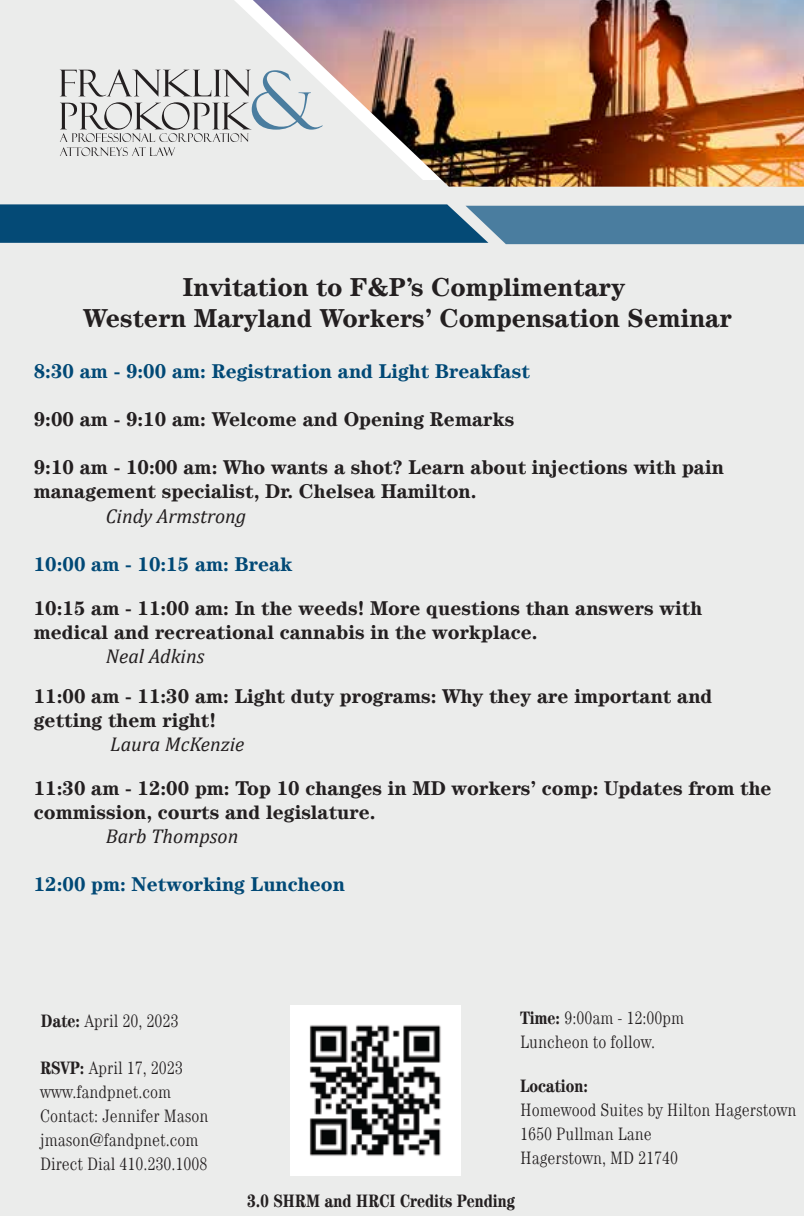
<style>
.page{position:relative;width:804px;height:1216px;background:#fff}
.page>*{position:absolute;margin:0;border:0;box-sizing:border-box;transform-origin:0 0}
.t1{font:700 26px/31.2px "Century LT";color:#231f20;text-align:center}
.t2{font:700 20px/24px "Century LT";color:#231f20}
.t3{font:700 20px "Century LT";color:#014976}
.t4{font:italic 20px "Cambria";color:#231f20}
.t5{font:300 condensed 18px/24px "Century LT";color:#231f20}
.t6{font:700 condensed 18px "Century LT";color:#231f20}
.s1{font-weight:700}
</style>
<div class="page">
<div style="left:0;top:181px;width:804px;height:1034px;background:#ebeceb"></div>
<img style="left:431px;top:0;width:373px;height:187px">
<svg style="left:0;top:0;width:431px;height:181px;background:#d9d0cf"></svg>
<svg style="left:0;top:204px;width:804px;height:40px;background:#2c678c"></svg>
<svg style="left:60px;top:69px;width:263px;height:87px;background:#cccecf"></svg>
<img style="left:290px;top:1005px;width:170px;height:170px">
<h1 class="t1" style="left:83px;top:271px;width:650px">Invitation to F&amp;P’s Complimentary<br>Western Maryland Workers’ Compensation Seminar</h1>
<p class="t3" style="left:34px;top:360px;width:497px">8:30 am - 9:00 am: Registration and Light Breakfast</p>
<p class="t2" style="left:34px;top:407px;width:482px">9:00 am - 9:10 am: Welcome and Opening Remarks</p>
<p class="t2" style="left:34px;top:455px;width:691px">9:10 am - 10:00 am: Who wants a shot? Learn about injections with pain management specialist, Dr. Chelsea Hamilton.</p>
<p class="t4" style="left:106px;top:501px;width:142px">Cindy Armstrong</p>
<p class="t3" style="left:34px;top:552px;width:260px">10:00 am - 10:15 am: Break</p>
<p class="t2" style="left:34px;top:595px;width:670px">10:15 am - 11:00 am: In the weeds! More questions than answers with medical and recreational cannabis in the workplace.</p>
<p class="t4" style="left:106px;top:641px;width:100px">Neal Adkins</p>
<p class="t2" style="left:34px;top:683px;width:680px">11:00 am - 11:30 am: Light duty programs: Why they are important and getting them right!</p>
<p class="t4" style="left:110px;top:729px;width:136px">Laura McKenzie</p>
<p class="t2" style="left:34px;top:775px;width:739px">11:30 am - 12:00 pm: Top 10 changes in MD workers’ comp: Updates from the commission, courts and legislature.</p>
<p class="t4" style="left:106px;top:821px;width:134px">Barb Thompson</p>
<p class="t3" style="left:34px;top:872px;width:312px">12:00 pm: Networking Luncheon</p>
<p class="t5" style="left:41px;top:1008px;width:139px"><span class="s1">Date:</span> April 20, 2023</p>
<p class="t5" style="left:40px;top:1055px;width:170px"><span class="s1">RSVP:</span> April 17, 2023 www.fandpnet.com<br>Contact: Jennifer Mason jmason@fandpnet.com<br>Direct Dial 410.230.1008</p>
<p class="t5" style="left:520px;top:1005px;width:165px"><span class="s1">Time:</span> 9:00am - 12:00pm<br>Luncheon to follow.</p>
<p class="t6" style="left:520px;top:1075px;width:69px">Location:</p>
<p class="t5" style="left:520px;top:1098px;width:278px">Homewood Suites by Hilton Hagerstown<br>1650 Pullman Lane<br>Hagerstown, MD 21740</p>
<p class="t6" style="left:247px;top:1189px;width:270px">3.0 SHRM and HRCI Credits Pending</p>
</div>
